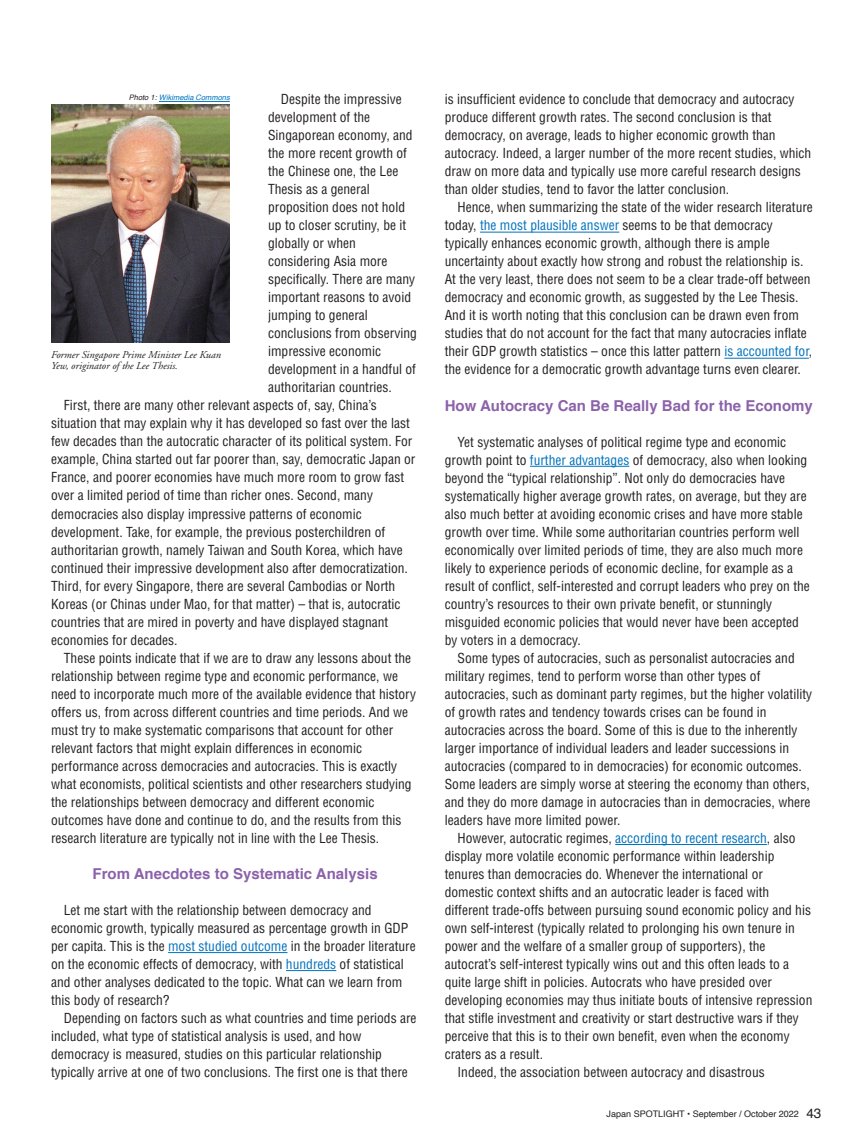
<style>
.page{position:relative;width:864px;height:1136px;background:#fff}
.page>*{position:absolute;margin:0;border:0;box-sizing:border-box;transform-origin:0 0}
.t1{font:700 15px "Helvetica";color:#8c62aa}
.t2{font:condensed 13.5px/18px "Helvetica";color:#231f20}
.t3{font:italic 10.5px/11.2px "Adobe Garamond";color:#231f20}
.t4{font:9px "Helvetica";color:#231f20}
.t5{font:italic 7.5px "Helvetica";color:#0072bc}
.s1{color:#0072bc}
.s2{color:#231f20}
.s3{font-size:13.5px}
</style>
<div class="page">
<hr style="left:168px;top:952px;width:119px;height:1px;background:#0072bc">
<hr style="left:286px;top:970px;width:50px;height:1px;background:#0072bc">
<hr style="left:480px;top:232px;width:139px;height:1px;background:#0072bc">
<hr style="left:724px;top:358px;width:84px;height:1px;background:#0072bc">
<hr style="left:529px;top:466px;width:100px;height:1px;background:#0072bc">
<hr style="left:615px;top:844px;width:151px;height:1px;background:#0072bc">
<img style="left:51px;top:104px;width:179px;height:238px">
<hr style="left:159px;top:101px;width:71px;height:1px;background:#0072bc">
<p class="t2" style="left:281px;top:90px;width:122px">Despite the impressive</p>
<p class="t2" style="left:268px;top:108px;width:103px">development of the</p>
<p class="t2" style="left:268px;top:126px;width:146px">Singaporean economy, and</p>
<p class="t2" style="left:268px;top:144px;width:140px">the more recent growth of</p>
<p class="t2" style="left:268px;top:162px;width:132px">the Chinese one, the Lee</p>
<p class="t2" style="left:268px;top:180px;width:103px">Thesis as a general</p>
<p class="t2" style="left:268px;top:198px;width:138px">proposition does not hold</p>
<p class="t2" style="left:268px;top:216px;width:139px">up to closer scrutiny, be it</p>
<p class="t2" style="left:268px;top:234px;width:89px">globally or when</p>
<p class="t2" style="left:268px;top:252px;width:121px">considering Asia more</p>
<p class="t2" style="left:268px;top:270px;width:148px">specifically. There are many</p>
<p class="t2" style="left:268px;top:288px;width:144px">important reasons to avoid</p>
<p class="t2" style="left:268px;top:306px;width:101px">jumping to general</p>
<p class="t2" style="left:268px;top:324px;width:150px">conclusions from observing</p>
<p class="t2" style="left:268px;top:342px;width:114px">impressive economic</p>
<p class="t2" style="left:268px;top:360px;width:149px">development in a handful of</p>
<p class="t2" style="left:268px;top:378px;width:125px">authoritarian countries.</p>
<p class="t2" style="left:64px;top:396px;width:314px">First, there are many other relevant aspects of, say, China’s</p>
<p class="t2" style="left:51px;top:414px;width:360px">situation that may explain why it has developed so fast over the last</p>
<p class="t2" style="left:51px;top:432px;width:362px">few decades than the autocratic character of its political system. For</p>
<p class="t2" style="left:51px;top:450px;width:365px">example, China started out far poorer than, say, democratic Japan or</p>
<p class="t2" style="left:51px;top:468px;width:354px">France, and poorer economies have much more room to grow fast</p>
<p class="t2" style="left:51px;top:486px;width:323px">over a limited period of time than richer ones. Second, many</p>
<p class="t2" style="left:51px;top:504px;width:312px">democracies also display impressive patterns of economic</p>
<p class="t2" style="left:51px;top:522px;width:335px">development. Take, for example, the previous posterchildren of</p>
<p class="t2" style="left:51px;top:540px;width:353px">authoritarian growth, namely Taiwan and South Korea, which have</p>
<p class="t2" style="left:51px;top:558px;width:358px">continued their impressive development also after democratization.</p>
<p class="t2" style="left:51px;top:576px;width:345px">Third, for every Singapore, there are several Cambodias or North</p>
<p class="t2" style="left:51px;top:594px;width:351px">Koreas (or Chinas under Mao, for that matter) – that is, autocratic</p>
<p class="t2" style="left:51px;top:612px;width:338px">countries that are mired in poverty and have displayed stagnant</p>
<p class="t2" style="left:51px;top:630px;width:128px">economies for decades.</p>
<p class="t2" style="left:64px;top:648px;width:349px">These points indicate that if we are to draw any lessons about the</p>
<p class="t2" style="left:51px;top:666px;width:348px">relationship between regime type and economic performance, we</p>
<p class="t2" style="left:51px;top:684px;width:366px">need to incorporate much more of the available evidence that history</p>
<p class="t2" style="left:51px;top:702px;width:358px">offers us, from across different countries and time periods. And we</p>
<p class="t2" style="left:51px;top:720px;width:343px">must try to make systematic comparisons that account for other</p>
<p class="t2" style="left:51px;top:738px;width:312px">relevant factors that might explain differences in economic</p>
<p class="t2" style="left:51px;top:756px;width:347px">performance across democracies and autocracies. This is exactly</p>
<p class="t2" style="left:51px;top:774px;width:362px">what economists, political scientists and other researchers studying</p>
<p class="t2" style="left:51px;top:792px;width:325px">the relationships between democracy and different economic</p>
<p class="t2" style="left:51px;top:810px;width:352px">outcomes have done and continue to do, and the results from this</p>
<p class="t2" style="left:51px;top:828px;width:329px">research literature are typically not in line with the Lee Thesis.</p>
<p class="t1" style="left:93px;top:861px;width:286px">From Anecdotes to Systematic Analysis</p>
<p class="t2" style="left:51px;top:900px;width:366px;text-indent:13px">Let me start with the relationship between democracy and economic growth, typically measured as percentage growth in GDP per capita. This is the <span class="s1">most studied outcome</span> in the broader literature on the economic effects of democracy, with <span class="s1">hundreds</span> of statistical and other analyses dedicated to the topic. What can we learn from this body of research?</p>
<p class="t2" style="left:51px;top:1008px;width:367px;text-indent:13px">Depending on factors such as what countries and time periods are included, what type of statistical analysis is used, and how democracy is measured, studies on this particular relationship typically arrive at one of two conclusions. The first one is that there</p>
<p class="t5" style="left:129px;top:92px;width:102px"><span class="s2">Photo 1:</span> Wikimedia Commons</p>
<p class="t3" style="left:51px;top:349px;width:171px">Former Singapore Prime Minister Lee Kuan<br>Yew, originator of the Lee Thesis.</p>
<p class="t2" style="left:444px;top:90px;width:368px">is insufficient evidence to conclude that democracy and autocracy produce different growth rates. The second conclusion is that democracy, on average, leads to higher economic growth than autocracy. Indeed, a larger number of the more recent studies, which draw on more data and typically use more careful research designs than older studies, tend to favor the latter conclusion.</p>
<p class="t2" style="left:444px;top:198px;width:369px;text-indent:13px">Hence, when summarizing the state of the wider research literature today, <span class="s1">the most plausible answer</span> seems to be that democracy typically enhances economic growth, although there is ample uncertainty about exactly how strong and robust the relationship is.<br>At the very least, there does not seem to be a clear trade-off between democracy and economic growth, as suggested by the Lee Thesis.<br>And it is worth noting that this conclusion can be drawn even from studies that do not account for the fact that many autocracies inflate their GDP growth statistics – once this latter pattern <span class="s1">is accounted for</span>, the evidence for a democratic growth advantage turns even clearer.</p>
<p class="t1" style="left:444px;top:393px;width:369px">How Autocracy Can Be Really Bad for the Economy</p>
<p class="t2" style="left:444px;top:432px;width:366px;text-indent:13px">Yet systematic analyses of political regime type and economic growth point to <span class="s1">further advantages</span> of democracy, also when looking beyond the “typical relationship”. Not only do democracies have systematically higher average growth rates, on average, but they are also much better at avoiding economic crises and have more stable growth over time. While some authoritarian countries perform well economically over limited periods of time, they are also much more likely to experience periods of economic decline, for example as a result of conflict, self-interested and corrupt leaders who prey on the country’s resources to their own private benefit, or stunningly misguided economic policies that would never have been accepted by voters in a democracy.</p>
<p class="t2" style="left:444px;top:648px;width:368px;text-indent:13px">Some types of autocracies, such as personalist autocracies and military regimes, tend to perform worse than other types of autocracies, such as dominant party regimes, but the higher volatility of growth rates and tendency towards crises can be found in autocracies across the board. Some of this is due to the inherently larger importance of individual leaders and leader successions in autocracies (compared to in democracies) for economic outcomes.<br>Some leaders are simply worse at steering the economy than others, and they do more damage in autocracies than in democracies, where leaders have more limited power.</p>
<p class="t2" style="left:457px;top:828px;width:339px">However, autocratic regimes, <span class="s1">according to recent research</span>, also</p>
<p class="t2" style="left:444px;top:846px;width:331px">display more volatile economic performance within leadership</p>
<p class="t2" style="left:444px;top:864px;width:319px">tenures than democracies do. Whenever the international or</p>
<p class="t2" style="left:444px;top:882px;width:326px">domestic context shifts and an autocratic leader is faced with</p>
<p class="t2" style="left:444px;top:900px;width:367px">different trade-offs between pursuing sound economic policy and his</p>
<p class="t2" style="left:444px;top:918px;width:351px">own self-interest (typically related to prolonging his own tenure in</p>
<p class="t2" style="left:444px;top:936px;width:322px">power and the welfare of a smaller group of supporters), the</p>
<p class="t2" style="left:444px;top:954px;width:346px">autocrat’s self-interest typically wins out and this often leads to a</p>
<p class="t2" style="left:444px;top:972px;width:328px">quite large shift in policies. Autocrats who have presided over</p>
<p class="t2" style="left:444px;top:990px;width:369px">developing economies may thus initiate bouts of intensive repression</p>
<p class="t2" style="left:444px;top:1008px;width:355px">that stifle investment and creativity or start destructive wars if they</p>
<p class="t2" style="left:444px;top:1026px;width:346px">perceive that this is to their own benefit, even when the economy</p>
<p class="t2" style="left:444px;top:1044px;width:100px">craters as a result.</p>
<p class="t2" style="left:457px;top:1062px;width:309px">Indeed, the association between autocracy and disastrous</p>
<p class="t4" style="left:606px;top:1106px;width:216px">Japan SPOTLIGHT • September / October 2022 <span class="s3">43</span></p>
</div>
